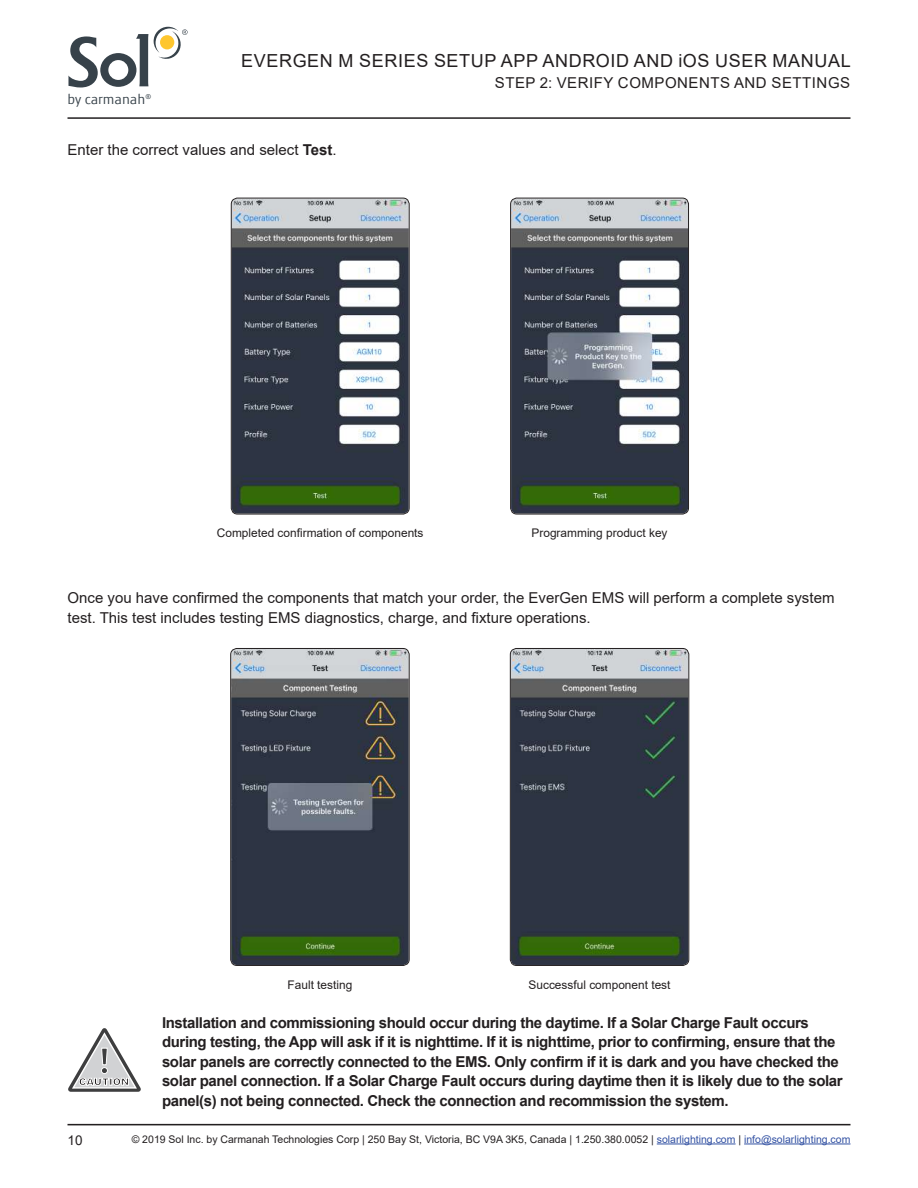
<style>
.page{position:relative;width:918px;height:1188px;background:#fff}
.page>*{position:absolute;margin:0;border:0;box-sizing:border-box;transform-origin:0 0}
.t1{font:18px "Arial";letter-spacing:.035em;color:#231f20}
.t2{font:700 15px/19.5px "Arial";letter-spacing:-.025em;color:#231f20}
.t3{font:15px/19.5px "Arial";color:#231f20}
.t4{font:14.55px "Globale";color:#37424a}
.t5{font:13.5px "Arial";color:#231f20}
.t6{font:11.85px "Arial";color:#231f20}
.t7{font:10.5px "Arial";color:#231f20}
.t8{font:900 9.9px "Arial";letter-spacing:-.005em;color:#231f20}
.s1{font-weight:700}
.s2{color:#3251a3}
</style>
<div class="page">
<hr style="left:657px;top:1144px;width:79px;height:1px;background:#3251a3">
<hr style="left:744px;top:1144px;width:107px;height:1px;background:#3251a3">
<hr style="left:68px;top:1124px;width:782px;height:1px;background:#231f20">
<hr style="left:68px;top:117px;width:782px;height:2px;background:#231f20">
<svg style="left:68px;top:27px;width:120px;height:61px"></svg>
<img style="left:232px;top:199px;width:177px;height:314px">
<div style="left:231px;top:198px;width:179px;height:317px;border:1px solid #231f20;border-radius:6px"></div>
<img style="left:511px;top:199px;width:177px;height:314px">
<div style="left:510px;top:198px;width:179px;height:317px;border:1px solid #231f20;border-radius:6px"></div>
<img style="left:232px;top:650px;width:176px;height:314px">
<div style="left:230px;top:648px;width:180px;height:318px;border:1px solid #231f20;border-radius:6px"></div>
<img style="left:511px;top:649px;width:177px;height:316px">
<div style="left:510px;top:648px;width:179px;height:318px;border:1px solid #231f20;border-radius:6px"></div>
<svg style="left:69px;top:1028px;width:72px;height:64px"></svg>
<p class="t4" style="left:68px;top:91px;width:85px">by carmanah<sup>®</sup></p>
<p class="t1" style="left:241px;top:49px;width:611px">EVERGEN M SERIES SETUP APP ANDROID AND iOS USER MANUAL</p>
<p class="t3" style="left:495px;top:73px;width:22px">Step</p>
<p class="t3" style="left:540px;top:73px;width:38px">2: Verify</p>
<p class="t3" style="left:618px;top:73px;width:24px">Components</p>
<p class="t3" style="left:734px;top:73px;width:12px">and</p>
<p class="t3" style="left:772px;top:73px;width:21px">Settings</p>
<p class="t3" style="left:68px;top:139px;width:271px">Enter the correct values and select <span class="s1">Test</span>.</p>
<p class="t6" style="left:217px;top:525px;width:208px">Completed confirmation of components</p>
<p class="t6" style="left:532px;top:525px;width:138px">Programming product key</p>
<p class="t3" style="left:68px;top:588px;width:769px">Once you have confirmed the components that match your order, the EverGen EMS will perform a complete system test. This test includes testing EMS diagnostics, charge, and fixture operations.</p>
<p class="t8" style="left:79px;top:1076px;width:52px">CAUTION</p>
<p class="t6" style="left:288px;top:977px;width:66px">Fault testing</p>
<p class="t6" style="left:529px;top:977px;width:143px">Successful component test</p>
<p class="t2" style="left:162px;top:1013px;width:682px">Installation and commissioning should occur during the daytime. If a Solar Charge Fault occurs during testing, the App will ask if it is nighttime. If it is nighttime, prior to confirming, ensure that the solar panels are correctly connected to the EMS. Only confirm if it is dark and you have checked the solar panel connection. If a Solar Charge Fault occurs during daytime then it is likely due to the solar panel(s) not being connected. Check the connection and recommission the system.</p>
<p class="t5" style="left:68px;top:1131px;width:17px">10</p>
<p class="t7" style="left:132px;top:1132px;width:720px">© 2019 Sol Inc. by Carmanah Technologies Corp | 250 Bay St, Victoria, BC V9A 3K5, Canada | 1.250.380.0052 | <span class="s2">solarlighting.com</span> | <span class="s2">info@solarlighting.com</span></p>
</div>
